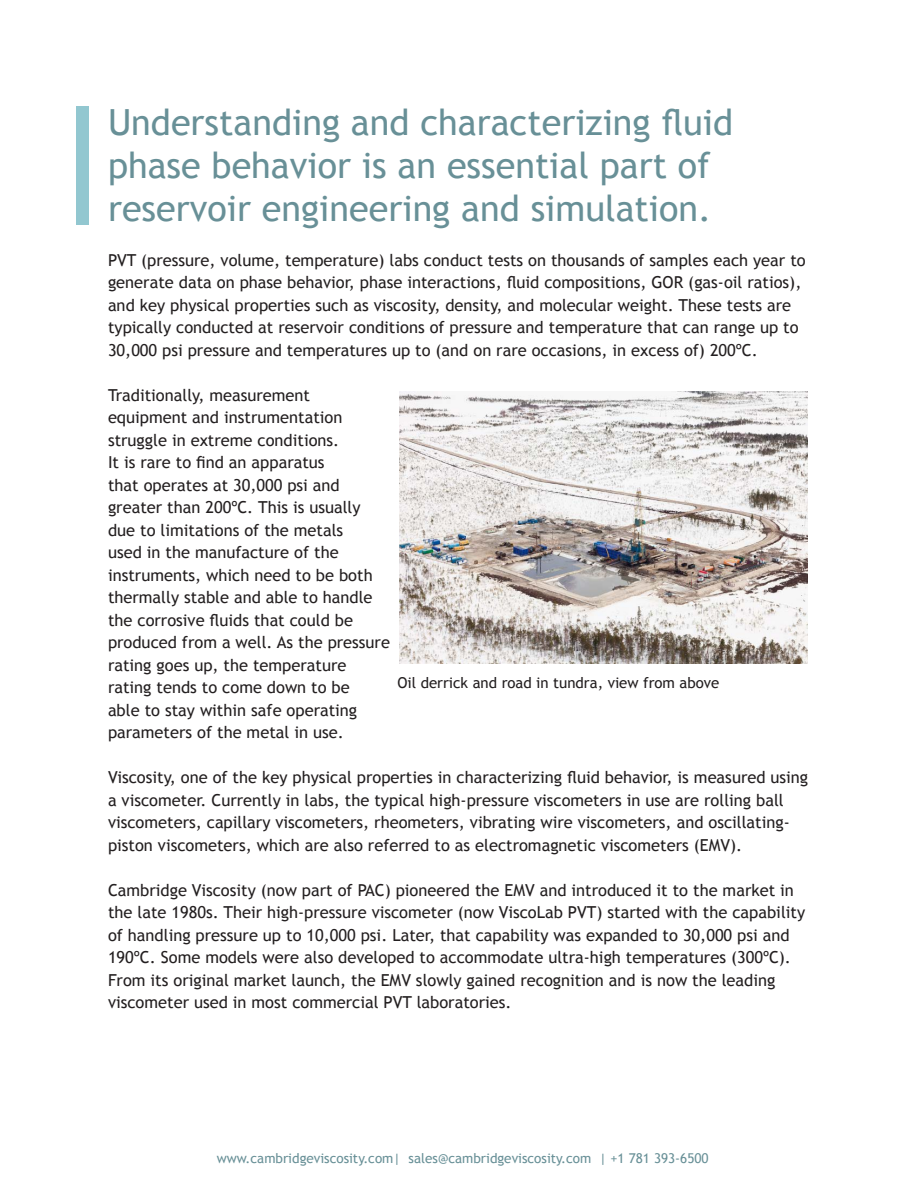
<style>
.page{position:relative;width:918px;height:1188px;background:#fff}
.page>*{position:absolute;margin:0;border:0;box-sizing:border-box;transform-origin:0 0}
.t1{font:36px/43.2px "Trebuchet MS";color:#689097}
.t2{font:16.5px/22.5px "Trebuchet MS";color:#231f20}
.t3{font:15px "Trebuchet MS";color:#231f20}
.t4{font:13.5px "Trebuchet MS";color:#689097}
</style>
<div class="page">
<div style="left:76px;top:106px;width:13px;height:119px;background:#92c7d0"></div>
<img style="left:399px;top:392px;width:409px;height:272px">
<p class="t1" style="left:108px;top:101px;width:627px">Understanding and characterizing fluid phase behavior is an essential part of reservoir engineering and simulation.</p>
<p class="t2" style="left:108px;top:249px;width:699px">PVT (pressure, volume, temperature) labs conduct tests on thousands of samples each year to generate data on phase behavior, phase interactions, fluid compositions, GOR (gas-oil ratios), and key physical properties such as viscosity, density, and molecular weight. These tests are typically conducted at reservoir conditions of pressure and temperature that can range up to 30,000 psi pressure and temperatures up to (and on rare occasions, in excess of) 200ºC.</p>
<p class="t2" style="left:108px;top:384px;width:284px">Traditionally, measurement equipment and instrumentation struggle in extreme conditions.<br>It is rare to find an apparatus<br>that operates at 30,000 psi and greater than 200ºC. This is usually due to limitations of the metals<br>used in the manufacture of the instruments, which need to be both thermally stable and able to handle the corrosive fluids that could be produced from a well. As the pressure rating goes up, the temperature rating tends to come down to be<br>able to stay within safe operating parameters of the metal in use.</p>
<p class="t2" style="left:108px;top:767px;width:702px">Viscosity, one of the key physical properties in characterizing fluid behavior, is measured using a viscometer. Currently in labs, the typical high-pressure viscometers in use are rolling ball viscometers, capillary viscometers, rheometers, vibrating wire viscometers, and oscillating&shy;piston viscometers, which are also referred to as electromagnetic viscometers (EMV).</p>
<p class="t2" style="left:108px;top:879px;width:699px">Cambridge Viscosity (now part of PAC) pioneered the EMV and introduced it to the market in the late 1980s. Their high-pressure viscometer (now ViscoLab PVT) started with the capability of handling pressure up to 10,000 psi. Later, that capability was expanded to 30,000 psi and 190ºC. Some models were also developed to accommodate ultra-high temperatures (300ºC).<br>From its original market launch, the EMV slowly gained recognition and is now the leading viscometer used in most commercial PVT laboratories.</p>
<p class="t3" style="left:397px;top:674px;width:323px">Oil derrick and road in tundra, view from above</p>
<p class="t4" style="left:217px;top:1151px;width:493px">www.cambridgeviscosity.com| sales@cambridgeviscosity.com | +1 781 393-6500</p>
</div>
